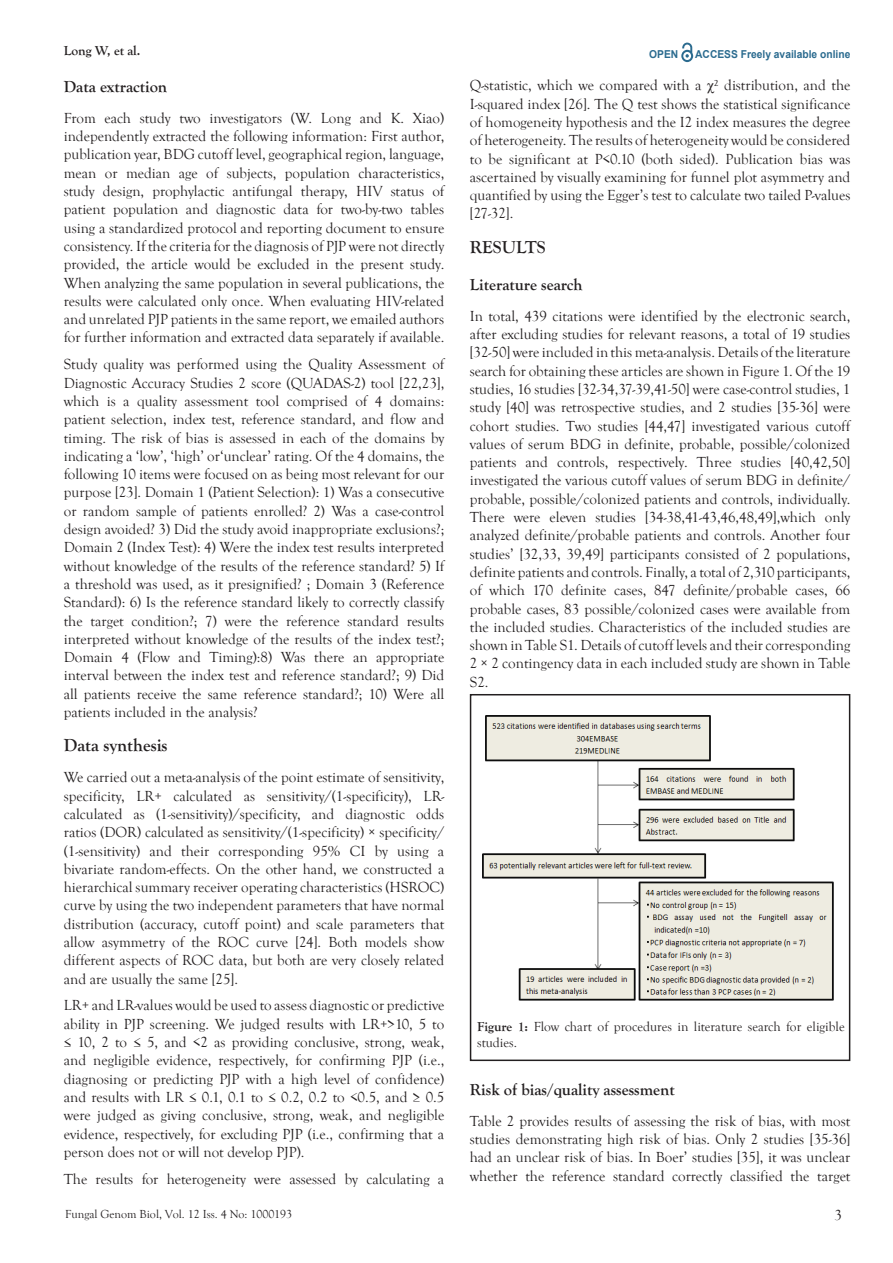
<style>
.page{position:relative;width:893px;height:1263px;background:#fff}
.page>*{position:absolute;margin:0;border:0;box-sizing:border-box;transform-origin:0 0}
.t1{font:700 18px "Goudy Old Style T";color:#231f20}
.t2{font:700 16.5px "Goudy Old Style T";color:#231f20}
.t3{font:15px/18.3px "Goudy Old Style T";color:#231f20;text-align:justify}
.t4{font:13.5px/16.2px "Goudy Old Style T";color:#231f20}
.t5{font:700 13.5px "Goudy Old Style T";color:#231f20}
.t6{font:12px "Goudy Old Style T";color:#231f20}
.t7{font:700 10.95px "Arial";color:#2b6b8f;scale:.94 1}
.s1{font-family:"Times New Roman"}
.s2{font-weight:700}
</style>
<div class="page">
<svg style="left:681px;top:43px;width:12px;height:19px"></svg>
<div style="left:470px;top:694px;width:380px;height:367px;border:2px solid #231f20"></div>
<img style="left:482px;top:715px;width:352px;height:286px">
<p class="t5" style="left:64px;top:43px;width:78px">Long W, et al.</p>
<p class="t7" style="left:649px;top:47px;width:32px">OPEN</p>
<p class="t7" style="left:695px;top:46px;width:167px">ACCESS Freely available online</p>
<p class="t2" style="left:64px;top:77px;width:105px">Data extraction</p>
<p class="t3" style="left:64px;top:109px;width:382px">From each study two investigators (W. Long and K. Xiao) independently extracted the following information: First author, publication year, BDG cutoff level, geographical region, language, mean or median age of subjects, population characteristics, study design, prophylactic antifungal therapy, HIV status of patient population and diagnostic data for two-by-two tables using a standardized protocol and reporting document to ensure consistency. If the criteria for the diagnosis of PJP were not directly provided, the article would be excluded in the present study.<br>When analyzing the same population in several publications, the results were calculated only once. When evaluating HIV-related and unrelated PJP patients in the same report, we emailed authors for further information and extracted data separately if available.</p>
<p class="t3" style="left:64px;top:356px;width:382px">Study quality was performed using the Quality Assessment of Diagnostic Accuracy Studies 2 score (QUADAS-2) tool [22,23], which is a quality assessment tool comprised of 4 domains: patient selection, index test, reference standard, and flow and timing. The risk of bias is assessed in each of the domains by indicating a ‘low’, ‘high’ or‘unclear’ rating. Of the 4 domains, the following 10 items were focused on as being most relevant for our purpose [23]. Domain 1 (Patient Selection): 1) Was a consecutive or random sample of patients enrolled? 2) Was a case-control design avoided? 3) Did the study avoid inappropriate exclusions?; Domain 2 (Index Test): 4) Were the index test results interpreted without knowledge of the results of the reference standard? 5) If a threshold was used, as it presignified? ; Domain 3 (Reference Standard): 6) Is the reference standard likely to correctly classify the target condition?; 7) were the reference standard results interpreted without knowledge of the results of the index test?; Domain 4 (Flow and Timing):8) Was there an appropriate interval between the index test and reference standard?; 9) Did all patients receive the same reference standard?; 10) Were all patients included in the analysis?</p>
<p class="t1" style="left:64px;top:735px;width:105px">Data synthesis</p>
<p class="t3" style="left:64px;top:769px;width:382px">We carried out a meta-analysis of the point estimate of sensitivity, specificity, LR+ calculated as sensitivity/(1-specificity), LR&shy;calculated as (1-sensitivity)/specificity, and diagnostic odds ratios (DOR) calculated as sensitivity/(1-specificity) × specificity/ (1-sensitivity) and their corresponding 95% CI by using a bivariate random-effects. On the other hand, we constructed a hierarchical summary receiver operating characteristics (HSROC) curve by using the two independent parameters that have normal distribution (accuracy, cutoff point) and scale parameters that allow asymmetry of the ROC curve [24]. Both models show different aspects of ROC data, but both are very closely related and are usually the same [25].</p>
<p class="t3" style="left:64px;top:997px;width:382px">LR+ and LR-values would be used to assess diagnostic or predictive ability in PJP screening. We judged results with LR+&gt;10, 5 to ≤ 10, 2 to ≤ 5, and &lt;2 as providing conclusive, strong, weak, and negligible evidence, respectively, for confirming PJP (i.e., diagnosing or predicting PJP with a high level of confidence) and results with LR ≤ 0.1, 0.1 to ≤ 0.2, 0.2 to &lt;0.5, and ≥ 0.5 were judged as giving conclusive, strong, weak, and negligible evidence, respectively, for excluding PJP (i.e., confirming that a person does not or will not develop PJP).</p>
<p class="t3" style="left:64px;top:1170px;width:382px">The results for heterogeneity were assessed by calculating a</p>
<p class="t6" style="left:65px;top:1207px;width:228px">Fungal Genom Biol, Vol. 12 Iss. 4 No: 1000193</p>
<p class="t3" style="left:470px;top:77px;width:382px">Q-statistic, which we compared with a <span class="s1">χ</span>² distribution, and the I-squared index [26]. The Q test shows the statistical significance of homogeneity hypothesis and the I2 index measures the degree of heterogeneity. The results of heterogeneity would be considered to be significant at P&lt;0.10 (both sided). Publication bias was ascertained by visually examining for funnel plot asymmetry and quantified by using the Egger’s test to calculate two tailed P-values [27-32].</p>
<p class="t1" style="left:470px;top:237px;width:77px">RESULTS</p>
<p class="t2" style="left:470px;top:275px;width:114px">Literature search</p>
<p class="t3" style="left:470px;top:307px;width:382px">In total, 439 citations were identified by the electronic search, after excluding studies for relevant reasons, a total of 19 studies [32-50] were included in this meta-analysis. Details of the literature search for obtaining these articles are shown in Figure 1. Of the 19 studies, 16 studies [32-34,37-39,41-50] were case-control studies, 1 study [40] was retrospective studies, and 2 studies [35-36] were cohort studies. Two studies [44,47] investigated various cutoff values of serum BDG in definite, probable, possible/colonized patients and controls, respectively. Three studies [40,42,50] investigated the various cutoff values of serum BDG in definite/ probable, possible/colonized patients and controls, individually.<br>There were eleven studies [34-38,41-43,46,48,49],which only analyzed definite/probable patients and controls. Another four studies’ [32,33, 39,49] participants consisted of 2 populations, definite patients and controls. Finally, a total of 2,310 participants, of which 170 definite cases, 847 definite/probable cases, 66 probable cases, 83 possible/colonized cases were available from the included studies. Characteristics of the included studies are shown in Table S1. Details of cutoff levels and their corresponding 2 × 2 contingency data in each included study are shown in Table S2.</p>
<p class="t4" style="left:477px;top:1018px;width:369px"><span class="s2">Figure 1:</span> Flow chart of procedures in literature search for eligible studies.</p>
<p class="t2" style="left:470px;top:1080px;width:206px">Risk of bias/quality assessment</p>
<p class="t3" style="left:470px;top:1112px;width:382px">Table 2 provides results of assessing the risk of bias, with most studies demonstrating high risk of bias. Only 2 studies [35-36] had an unclear risk of bias. In Boer’ studies [35], it was unclear whether the reference standard correctly classified the target</p>
<p class="t3" style="left:835px;top:1207px;width:9px">3</p>
</div>
